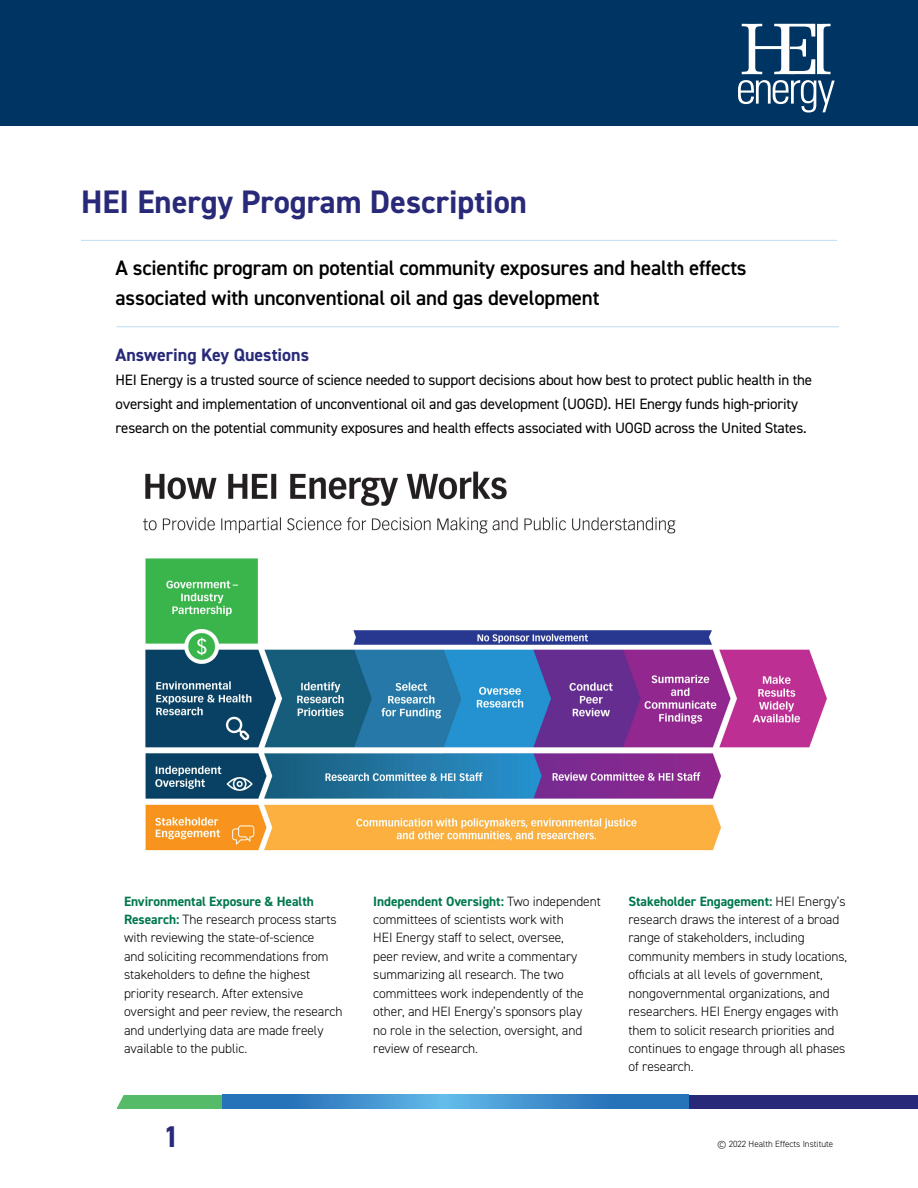
<style>
.page{position:relative;width:918px;height:1188px;background:#fff}
.page>*{position:absolute;margin:0;border:0;box-sizing:border-box;transform-origin:0 0}
.t1{font:700 32.55px "DIN2014";color:#292979}
.t2{font:700 30px "DIN2014";color:#292979}
.t3{font:600 21px/30px "DIN2014";letter-spacing:-.01em;color:#000}
.t4{font:700 18px "DIN2014";color:#292979}
.t5{font:15px/24px "DIN2014";letter-spacing:-.015em;color:#000}
.t6{font:300 13.5px/18.5px "DIN2014";letter-spacing:-.005em;color:#000}
.t7{font:300 9px "DIN2014";color:#000}
.s1{font-weight:700;color:#00774c}
</style>
<div class="page">
<hr style="left:81px;top:240px;width:756px;height:1px;background:#bcddf4">
<hr style="left:116px;top:326px;width:723px;height:1px;background:#bcddf4">
<div style="left:0;top:0;width:918px;height:125px;background:#003563"></div>
<svg style="left:742px;top:24px;width:89px;height:50px"></svg>
<svg style="left:738px;top:80px;width:97px;height:33px"></svg>
<div style="left:688px;top:1095px;width:230px;height:13px;background:#292979"></div>
<svg style="left:222px;top:1095px;width:466px;height:13px;background:#3c8bca"></svg>
<div style="left:117px;top:1095px;width:105px;height:13px;background:#56bb69"></div>
<svg style="left:117px;top:1095px;width:26px;height:14px"></svg>
<img style="left:143px;top:471px;width:684px;height:380px">
<h1 class="t1" style="left:81px;top:181px;width:448px">HEI Energy Program Description</h1>
<h3 class="t3" style="left:116px;top:252px;width:633px">A scientific program on potential community exposures and health effects associated with unconventional oil and gas development</h3>
<h3 class="t4" style="left:116px;top:343px;width:195px">Answering Key Questions</h3>
<p class="t5" style="left:116px;top:367px;width:698px">HEI Energy is a trusted source of science needed to support decisions about how best to protect public health in the oversight and implementation of unconventional oil and gas development (UOGD). HEI Energy funds high-priority research on the potential community exposures and health effects associated with UOGD across the United States.</p>
<p class="t6" style="left:124px;top:892px;width:220px"><span class="s1">Environmental Exposure &amp; Health Research:</span> The research process starts with reviewing the state-of-science<br>and soliciting recommendations from stakeholders to define the highest priority research. After extensive oversight and peer review, the research and underlying data are made freely available to the public.</p>
<p class="t6" style="left:373px;top:892px;width:229px"><span class="s1">Independent Oversight:</span> Two independent committees of scientists work with<br>HEI Energy staff to select, oversee,<br>peer review, and write a commentary summarizing all research. The two committees work independently of the other, and HEI Energy’s sponsors play<br>no role in the selection, oversight, and review of research.</p>
<h2 class="t2" style="left:163px;top:1117px;width:18px">1</h2>
<p class="t6" style="left:629px;top:892px;width:220px"><span class="s1">Stakeholder Engagement:</span> HEI Energy’s research draws the interest of a broad range of stakeholders, including community members in study locations, officials at all levels of government, nongovernmental organizations, and researchers. HEI Energy engages with them to solicit research priorities and continues to engage through all phases of research.</p>
<p class="t7" style="left:718px;top:1139px;width:117px">© 2022 Health Effects Institute</p>
</div>
